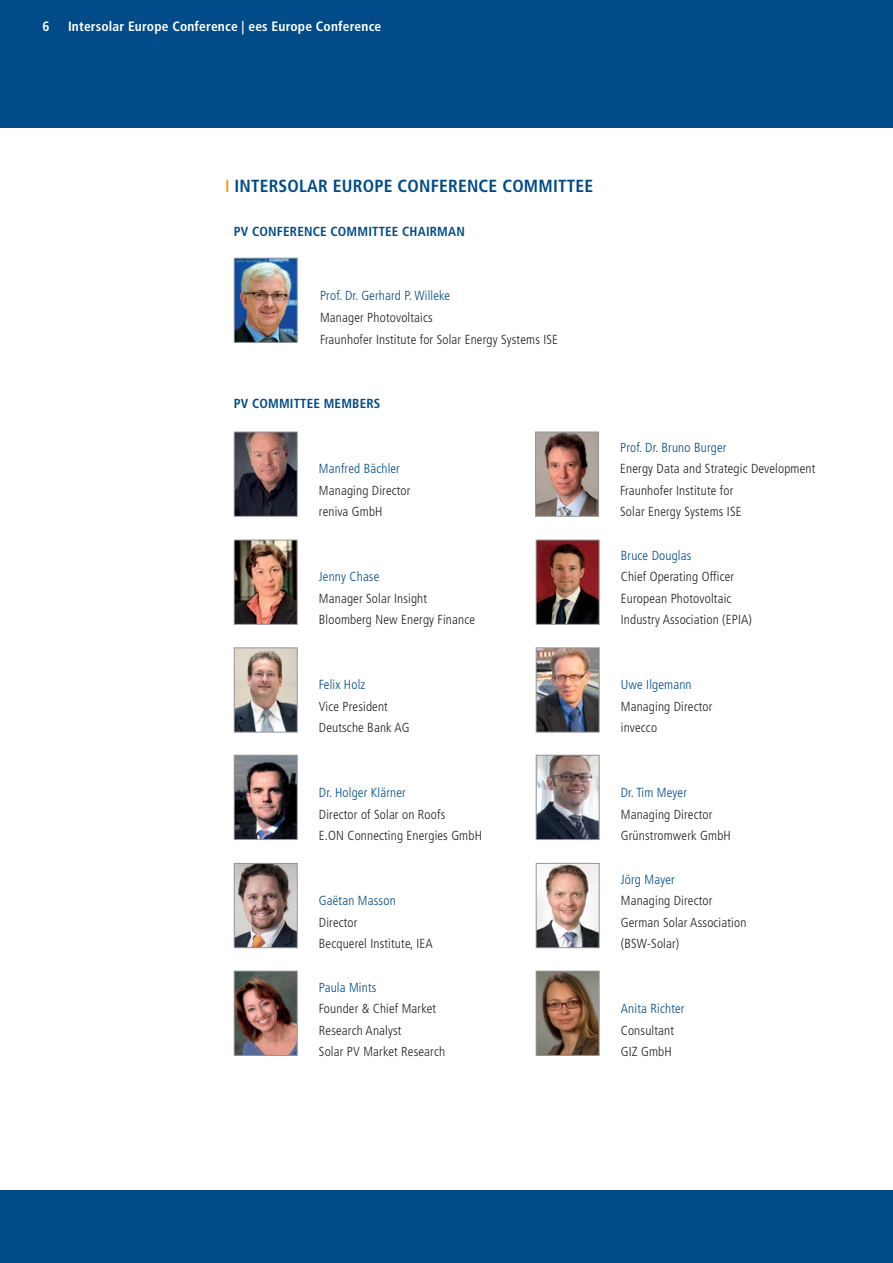
<style>
.page{position:relative;width:893px;height:1263px;background:#fff}
.page>*{position:absolute;margin:0;border:0;box-sizing:border-box;transform-origin:0 0}
.t1{font:700 condensed 17.55px "Frutiger LT Com";letter-spacing:.01em;color:#004b88}
.t2{font:700 condensed 13.5px "Frutiger LT Com";letter-spacing:.01em;color:#fff}
.t3{font:300 condensed 13.2px/21.6px "Frutiger LT Com";letter-spacing:.01em;color:#231f20}
.t4{font:300 condensed 13.2px "Frutiger LT Com";letter-spacing:.01em;color:#004b88}
.t5{font:700 condensed 13.2px "Frutiger LT Com";letter-spacing:.01em;color:#004b88}
.t6{font:900 condensed 12.3px "Frutiger LT Com";color:#f7931d;scale:1.43 1}
</style>
<div class="page">
<img style="left:236px;top:260px;width:60px;height:81px">
<div style="left:234px;top:258px;width:64px;height:85px;border:1px solid #939598"></div>
<img style="left:236px;top:434px;width:60px;height:81px">
<div style="left:234px;top:432px;width:64px;height:85px;border:1px solid #939598"></div>
<img style="left:537px;top:434px;width:60px;height:81px">
<div style="left:535px;top:432px;width:64px;height:85px;border:1px solid #939598"></div>
<img style="left:236px;top:542px;width:60px;height:81px">
<div style="left:234px;top:540px;width:64px;height:85px;border:1px solid #939598"></div>
<img style="left:538px;top:542px;width:60px;height:81px">
<div style="left:536px;top:540px;width:64px;height:85px;border:1px solid #939598"></div>
<img style="left:236px;top:649px;width:60px;height:81px">
<div style="left:234px;top:647px;width:64px;height:85px;border:1px solid #939598"></div>
<img style="left:538px;top:649px;width:60px;height:81px">
<div style="left:536px;top:647px;width:64px;height:85px;border:1px solid #939598"></div>
<img style="left:236px;top:757px;width:60px;height:81px">
<div style="left:234px;top:755px;width:64px;height:85px;border:1px solid #939598"></div>
<img style="left:538px;top:757px;width:60px;height:81px">
<div style="left:536px;top:755px;width:64px;height:85px;border:1px solid #939598"></div>
<img style="left:236px;top:865px;width:60px;height:81px">
<div style="left:234px;top:863px;width:64px;height:85px;border:1px solid #939598"></div>
<img style="left:538px;top:865px;width:60px;height:81px">
<div style="left:536px;top:863px;width:64px;height:85px;border:1px solid #939598"></div>
<img style="left:236px;top:973px;width:60px;height:81px">
<div style="left:234px;top:971px;width:64px;height:85px;border:1px solid #939598"></div>
<img style="left:538px;top:973px;width:60px;height:81px">
<div style="left:536px;top:971px;width:64px;height:85px;border:1px solid #939598"></div>
<div style="left:0;top:0;width:893px;height:128px;background:#004b88"></div>
<div style="left:0;top:1191px;width:893px;height:72px;background:#004b88"></div>
<p class="t2" style="left:43px;top:21px;width:9px">6</p>
<p class="t2" style="left:68px;top:21px;width:315px">Intersolar Europe Conference | ees Europe Conference</p>
<h1 class="t1" style="left:234px;top:179px;width:360px">INTERSOLAR EUROPE CONFERENCE COMMITTEE</h1>
<p class="t6" style="left:225px;top:178px;width:4px">|</p>
<p class="t5" style="left:234px;top:226px;width:232px">PV CONFERENCE COMMITTEE CHAIRMAN</p>
<p class="t4" style="left:320px;top:290px;width:131px">Prof. Dr. Gerhard P. Willeke</p>
<p class="t3" style="left:320px;top:308px;width:240px">Manager Photovoltaics<br>Fraunhofer Institute for Solar Energy Systems ISE</p>
<p class="t5" style="left:234px;top:398px;width:148px">PV COMMITTEE MEMBERS</p>
<p class="t4" style="left:319px;top:463px;width:83px">Manfred Bächler</p>
<p class="t3" style="left:319px;top:480px;width:93px">Managing Director reniva GmbH</p>
<p class="t4" style="left:319px;top:571px;width:62px">Jenny Chase</p>
<p class="t3" style="left:319px;top:588px;width:158px">Manager Solar Insight<br>Bloomberg New Energy Finance</p>
<p class="t4" style="left:319px;top:679px;width:48px">Felix Holz</p>
<p class="t3" style="left:319px;top:696px;width:92px">Vice President<br>Deutsche Bank AG</p>
<p class="t4" style="left:319px;top:787px;width:88px">Dr. Holger Klärner</p>
<p class="t3" style="left:319px;top:804px;width:165px">Director of Solar on Roofs<br>E.ON Connecting Energies GmbH</p>
<p class="t4" style="left:319px;top:895px;width:78px">Gaëtan Masson</p>
<p class="t3" style="left:319px;top:912px;width:115px">Director<br>Becquerel Institute, IEA</p>
<p class="t4" style="left:620px;top:442px;width:108px">Prof. Dr. Bruno Burger</p>
<p class="t3" style="left:620px;top:459px;width:197px">Energy Data and Strategic Development<br>Fraunhofer Institute for<br>Solar Energy Systems ISE</p>
<p class="t4" style="left:621px;top:550px;width:72px">Bruce Douglas</p>
<p class="t3" style="left:621px;top:567px;width:133px">Chief Operating Officer<br>European Photovoltaic<br>Industry Association (EPIA)</p>
<p class="t4" style="left:621px;top:679px;width:72px">Uwe Ilgemann</p>
<p class="t3" style="left:621px;top:696px;width:93px">Managing Director invecco</p>
<p class="t4" style="left:621px;top:787px;width:68px">Dr. Tim Meyer</p>
<p class="t3" style="left:621px;top:804px;width:112px">Managing Director<br>Grünstromwerk GmbH</p>
<p class="t4" style="left:621px;top:874px;width:55px">Jörg Mayer</p>
<p class="t3" style="left:621px;top:891px;width:127px">Managing Director<br>German Solar Association (BSW-Solar)</p>
<p class="t4" style="left:319px;top:982px;width:59px">Paula Mints</p>
<p class="t3" style="left:319px;top:999px;width:128px">Founder &amp; Chief Market<br>Research Analyst<br>Solar PV Market Research</p>
<p class="t4" style="left:621px;top:1003px;width:65px">Anita Richter</p>
<p class="t3" style="left:621px;top:1020px;width:55px">Consultant<br>GIZ GmbH</p>
</div>
